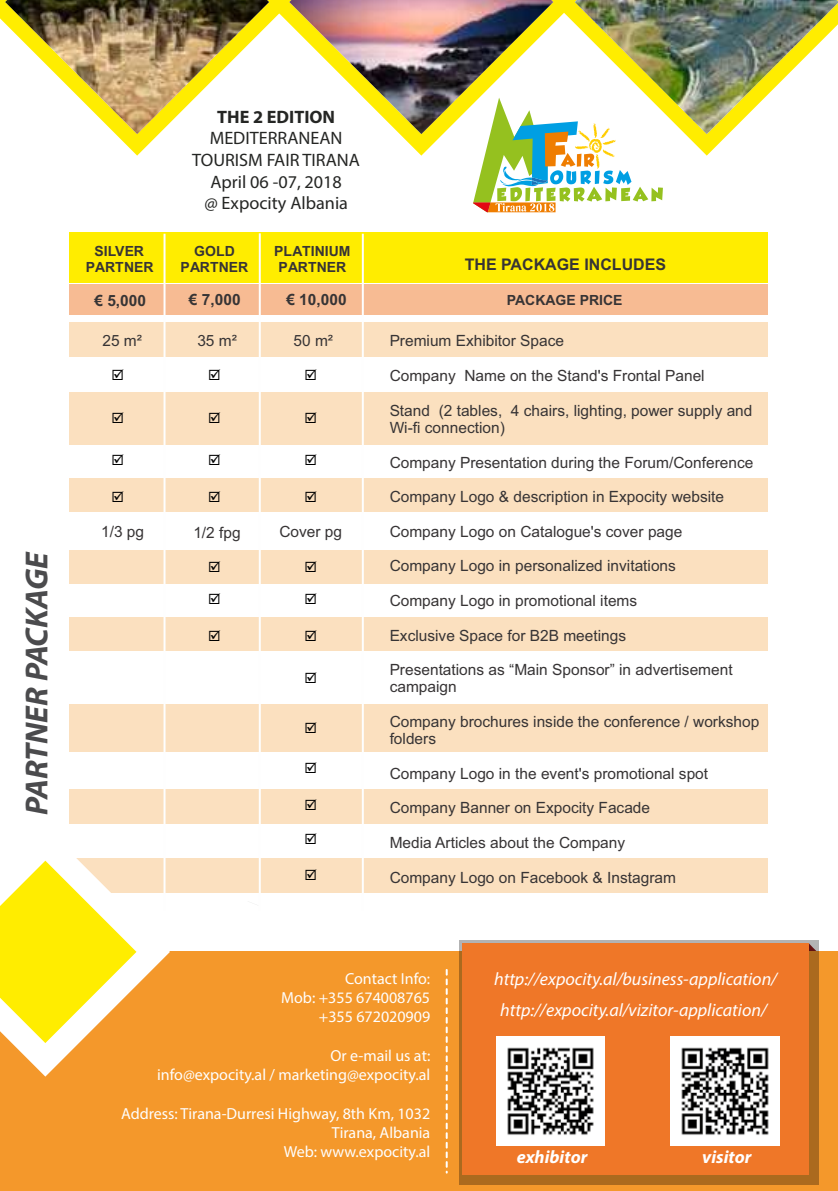
<style>
.page{position:relative;width:838px;height:1191px;background:#fff}
.page>*{position:absolute;margin:0;border:0;box-sizing:border-box;transform-origin:0 0}
.t1{font:italic 700 32px "Myriad Pro";color:#4b4b4d}
.t2{font:italic 18px "Myriad Pro";color:#fff}
.t3{font:18px/21.6px "Myriad Pro";color:#252624;text-align:center}
.t4{font:italic 700 18px "Myriad Pro";color:#fff}
.t5{font:700 18px "Myriad Pro";color:#252624}
.t6{font:16px/19.2px "Myriad Pro";color:#fefefe;text-align:right}
.t7{font:700 16px "Arial";color:#373435}
.t8{font:15.4px/17.2px "Arial";color:#373435}
.t9{font:700 15.4px "Arial";color:#373435}
.t10{font:700 14px "Arial";color:#373435}
</style>
<div class="page">
<div style="left:70px;top:232px;width:698px;height:51px;background:#ffed00"></div>
<div style="left:70px;top:284px;width:698px;height:30px;background:#f7bb93"></div>
<div style="left:70px;top:322px;width:698px;height:35px;background:#fbe0bf"></div>
<div style="left:70px;top:391px;width:698px;height:53px;background:#fbe0bf"></div>
<div style="left:70px;top:478px;width:698px;height:34px;background:#fbe0bf"></div>
<div style="left:70px;top:549px;width:698px;height:34px;background:#fbe0bf"></div>
<div style="left:70px;top:617px;width:698px;height:33px;background:#fbe0bf"></div>
<div style="left:70px;top:704px;width:698px;height:48px;background:#fbe0bf"></div>
<div style="left:70px;top:788px;width:698px;height:35px;background:#fbe0bf"></div>
<div style="left:70px;top:857px;width:698px;height:35px;background:#fbe0bf"></div>
<hr style="left:164px;top:234px;width:2px;height:675px;background:#fefefe">
<hr style="left:259px;top:233px;width:2px;height:676px;background:#fefefe">
<hr style="left:362px;top:234px;width:2px;height:675px;background:#fefefe">
<div style="left:0;top:951px;width:838px;height:239px;background:#f4982b"></div>
<div style="left:460px;top:940px;width:359px;height:244px;background:#000;opacity:.3"></div>
<div style="left:462px;top:942px;width:347px;height:232px;background:#ef7728"></div>
<svg style="left:11px;top:857px;width:159px;height:219px"></svg>
<svg style="left:0;top:860px;width:136px;height:182px"></svg>
<img style="left:496px;top:1036px;width:109px;height:109px">
<img style="left:671px;top:1036px;width:109px;height:109px">
<svg style="left:445px;top:969px;width:3px;height:205px"></svg>
<svg style="left:0;top:0;width:289px;height:156px"></svg>
<img style="left:5px;top:0;width:264px;height:134px">
<img style="left:289px;top:0;width:549px;height:212px">
<h1 class="t1" style="left:23px;top:814px;width:265px;rotate:-90deg">PARTNER PACKAGE</h1>
<p class="t10" style="left:94px;top:246px;width:51px">SILVER</p>
<p class="t10" style="left:86px;top:262px;width:69px">PARTNER</p>
<p class="t5" style="left:217px;top:109px;width:120px">THE 2 EDITION</p>
<p class="t3" style="left:192px;top:129px;width:169px">MEDITERRANEAN<br>TOURISM FAIR TIRANA<br>April 06 -07, 2018<br>@ Expocity Albania</p>
<p class="t10" style="left:194px;top:246px;width:42px">GOLD</p>
<p class="t10" style="left:180px;top:262px;width:69px">PARTNER</p>
<p class="t10" style="left:274px;top:246px;width:78px">PLATINIUM</p>
<p class="t10" style="left:279px;top:262px;width:69px">PARTNER</p>
<p class="t9" style="left:94px;top:295px;width:53px">€ 5,000</p>
<p class="t9" style="left:189px;top:294px;width:53px">€ 7,000</p>
<p class="t9" style="left:286px;top:294px;width:62px">€ 10,000</p>
<p class="t8" style="left:102px;top:333px;width:41px">25 m²</p>
<p class="t8" style="left:197px;top:333px;width:41px">35 m²</p>
<p class="t8" style="left:294px;top:333px;width:41px">50 m²</p>
<p class="t8" style="left:101px;top:524px;width:45px">1/3 pg</p>
<p class="t8" style="left:193px;top:525px;width:49px">1/2 fpg</p>
<p class="t8" style="left:279px;top:524px;width:64px">Cover pg</p>
<p class="t7" style="left:465px;top:258px;width:203px">THE PACKAGE INCLUDES</p>
<p class="t10" style="left:507px;top:295px;width:117px">PACKAGE PRICE</p>
<p class="t8" style="left:390px;top:334px;width:176px">Premium Exhibitor Space</p>
<p class="t8" style="left:390px;top:368px;width:317px">Company Name on the Stand's Frontal Panel</p>
<p class="t8" style="left:390px;top:403px;width:364px">Stand (2 tables, 4 chairs, lighting, power supply and<br>Wi-fi connection)</p>
<p class="t8" style="left:390px;top:455px;width:365px">Company Presentation during the Forum/Conference</p>
<p class="t8" style="left:390px;top:489px;width:336px">Company Logo &amp; description in Expocity website</p>
<p class="t8" style="left:390px;top:524px;width:294px">Company Logo on Catalogue's cover page</p>
<p class="t8" style="left:390px;top:558px;width:288px">Company Logo in personalized invitations</p>
<p class="t8" style="left:390px;top:593px;width:249px">Company Logo in promotional items</p>
<p class="t8" style="left:390px;top:627px;width:238px">Exclusive Space for B2B meetings</p>
<p class="t8" style="left:390px;top:662px;width:345px">Presentations as “Main Sponsor” in advertisement campaign</p>
<p class="t8" style="left:390px;top:714px;width:371px">Company brochures inside the conference / workshop folders</p>
<p class="t8" style="left:390px;top:766px;width:320px">Company Logo in the event's promotional spot</p>
<p class="t8" style="left:390px;top:800px;width:262px">Company Banner on Expocity Facade</p>
<p class="t8" style="left:390px;top:835px;width:237px">Media Articles about the Company</p>
<p class="t8" style="left:390px;top:869px;width:288px">Company Logo on Facebook &amp; Instagram</p>
<p class="t6" style="left:345px;top:969px;width:87px">Contact Info:</p>
<p class="t2" style="left:494px;top:971px;width:285px">http://expocity.al/business-application/</p>
<p class="t6" style="left:281px;top:989px;width:150px">Mob: +355 674008765 +355 672020909</p>
<p class="t6" style="left:157px;top:1046px;width:275px">Or e-mail us at:<br>info@expocity.al / marketing@expocity.al</p>
<p class="t6" style="left:121px;top:1104px;width:311px">Address: Tirana-Durresi Highway, 8th Km, 1032<br>Tirana, Albania<br>Web: www.expocity.al</p>
<p class="t2" style="left:500px;top:1002px;width:268px">http://expocity.al/vizitor-application/</p>
<p class="t4" style="left:517px;top:1149px;width:72px">exhibitor</p>
<p class="t4" style="left:702px;top:1149px;width:51px">visitor</p>
</div>
